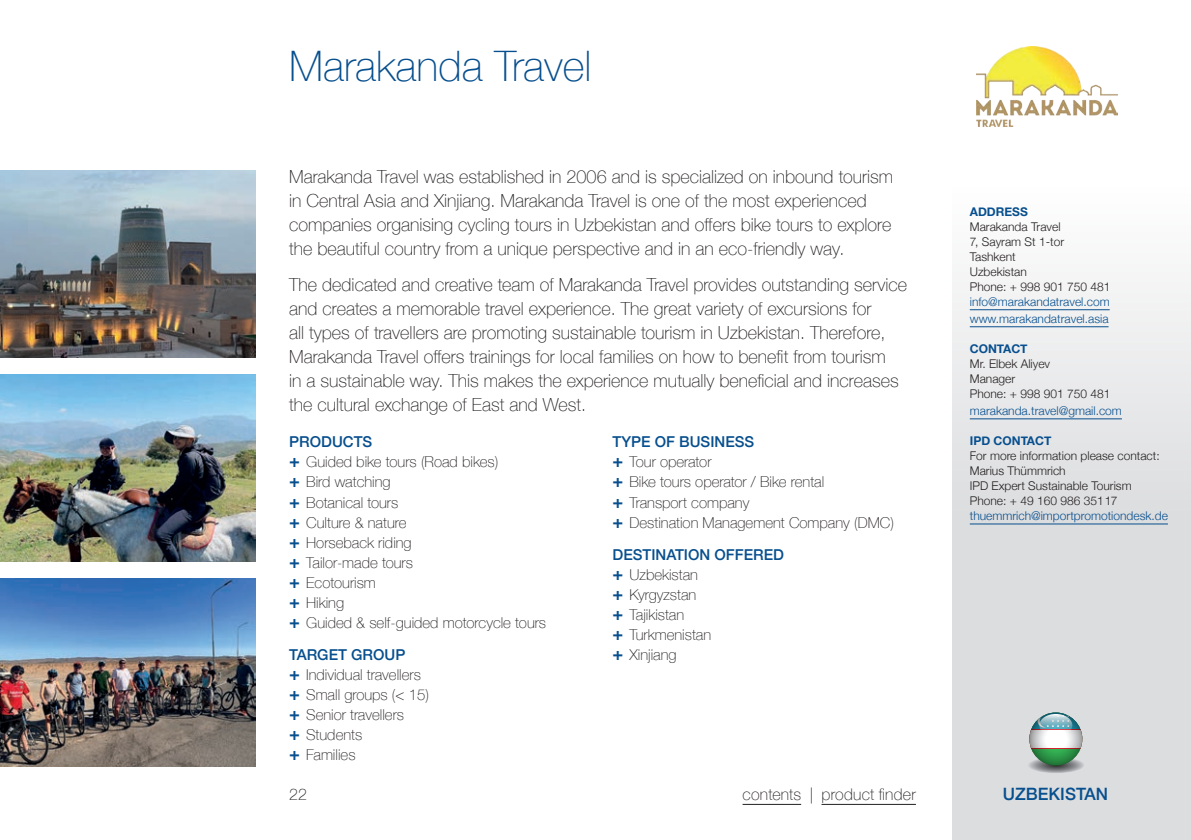
<style>
.page{position:relative;width:1191px;height:840px;background:#fff}
.page>*{position:absolute;margin:0;border:0;box-sizing:border-box;transform-origin:0 0}
.t1{font:100 42px "Helvetica Neue";color:#074f8e}
.t2{font:100 18px/24px "Helvetica Neue";color:#231f20}
.t3{font:500 17px "Helvetica Neue";color:#074f8e}
.t4{font:100 16px "Helvetica Neue";letter-spacing:.015em;color:#231f20}
.t5{font:100 15px/20px "Helvetica Neue";color:#231f20}
.t6{font:300 12px/15px "Helvetica Neue";color:#231f20}
.t7{font:300 12px/17px "Helvetica Neue";color:#074f8e}
.t8{font:700 12px "Helvetica Neue";color:#074f8e}
.s1{font-weight:500;color:#074f8e}
.s2{font-weight:700;font-size:18px;color:#074f8e}
</style>
<div class="page">
<div style="left:952px;top:187px;width:239px;height:652px;background:linear-gradient(to bottom,#f5f6f6,#d4d5d7)"></div>
<hr style="left:742px;top:803px;width:59px;height:1px;background:#231f20">
<hr style="left:821px;top:803px;width:95px;height:1px;background:#231f20">
<hr style="left:969px;top:309px;width:140px;height:1px;background:#074f8e">
<hr style="left:969px;top:326px;width:139px;height:1px;background:#074f8e">
<hr style="left:969px;top:418px;width:153px;height:1px;background:#074f8e">
<hr style="left:969px;top:523px;width:199px;height:1px;background:#074f8e">
<img style="left:976px;top:46px;width:141px;height:80px">
<img style="left:0;top:374px;width:255px;height:187px">
<img style="left:0;top:170px;width:255px;height:187px">
<img style="left:0;top:578px;width:255px;height:187px">
<svg style="left:1027px;top:756px;width:57px;height:16px"></svg>
<div style="left:1029px;top:712px;width:53px;height:26px;background:#dcdddf"></div>
<svg style="left:1029px;top:712px;width:53px;height:53px"></svg>
<svg style="left:1039px;top:713px;width:33px;height:23px"></svg>
<hr style="left:1190px;top:170px;width:1px;height:187px;background:#d1d2d4">
<hr style="left:1190px;top:578px;width:1px;height:187px;background:#d1d2d4">
<hr style="left:1190px;top:374px;width:1px;height:187px;background:#d1d2d4">
<h1 class="t1" style="left:289px;top:34px;width:304px">Marakanda Travel</h1>
<p class="t2" style="left:289px;top:164px;width:605px">Marakanda Travel was established in 2006 and is specialized on inbound tourism in Central Asia and Xinjiang. Marakanda Travel is one of the most experienced companies organising cycling tours in Uzbekistan and offers bike tours to explore the beautiful country from a unique perspective and in an eco-friendly way.</p>
<p class="t2" style="left:289px;top:272px;width:619px">The dedicated and creative team of Marakanda Travel provides outstanding service and creates a memorable travel experience. The great variety of excursions for<br>all types of travellers are promoting sustainable tourism in Uzbekistan. Therefore, Marakanda Travel offers trainings for local families on how to benefit from tourism<br>in a sustainable way. This makes the experience mutually beneficial and increases the cultural exchange of East and West.</p>
<p class="t5" style="left:289px;top:431px;width:258px"><span class="s1">PRODUCTS<br></span><span class="s2">+</span> Guided bike tours (Road bikes)<br><span class="s2">+</span> Bird watching<br><span class="s2">+</span> Botanical tours<br><span class="s2">+</span> Culture &amp; nature<br><span class="s2">+</span> Horseback riding<br><span class="s2">+</span> Tailor-made tours<br><span class="s2">+</span> Ecotourism<br><span class="s2">+</span> Hiking<br><span class="s2">+</span> Guided &amp; self-guided motorcycle tours</p>
<p class="t5" style="left:289px;top:643px;width:141px"><span class="s1">TARGET GROUP<br></span><span class="s2">+</span> Individual travellers <span class="s2">+</span> Small groups (&lt; 15) <span class="s2">+</span> Senior travellers<br><span class="s2">+</span> Students<br><span class="s2">+</span> Families</p>
<p class="t5" style="left:612px;top:431px;width:283px"><span class="s1">TYPE OF BUSINESS<br></span><span class="s2">+</span> Tour operator<br><span class="s2">+</span> Bike tours operator / Bike rental<br><span class="s2">+</span> Transport company<br><span class="s2">+</span> Destination Management Company (DMC)</p>
<p class="t5" style="left:612px;top:543px;width:173px"><span class="s1">DESTINATION OFFERED </span><span class="s2">+</span> Uzbekistan<br><span class="s2">+</span> Kyrgyzstan<br><span class="s2">+</span> Tajikistan<br><span class="s2">+</span> Turkmenistan<br><span class="s2">+</span> Xinjiang</p>
<p class="t4" style="left:289px;top:782px;width:19px">22</p>
<p class="t4" style="left:742px;top:782px;width:175px">contents | product finder</p>
<p class="t8" style="left:969px;top:202px;width:60px">ADDRESS</p>
<p class="t6" style="left:969px;top:218px;width:142px">Marakanda Travel<br>7, Sayram St 1-tor<br>Tashkent<br>Uzbekistan<br>Phone: + 998 901 750 481</p>
<p class="t7" style="left:969px;top:292px;width:141px">info@marakandatravel.com www.marakandatravel.asia</p>
<p class="t8" style="left:969px;top:339px;width:59px">CONTACT</p>
<p class="t6" style="left:969px;top:355px;width:142px">Mr. Elbek Aliyev<br>Manager<br>Phone: + 998 901 750 481</p>
<p class="t7" style="left:969px;top:401px;width:154px">marakanda.travel@gmail.com</p>
<p class="t8" style="left:969px;top:431px;width:83px">IPD CONTACT</p>
<p class="t6" style="left:969px;top:447px;width:191px">For more information please contact:<br>Marius Thümmrich<br>IPD Expert Sustainable Tourism<br>Phone: + 49 160 986 351 17</p>
<p class="t7" style="left:969px;top:506px;width:200px">thuemmrich@importpromotiondesk.de</p>
<p class="t3" style="left:1003px;top:780px;width:107px">UZBEKISTAN</p>
</div>
